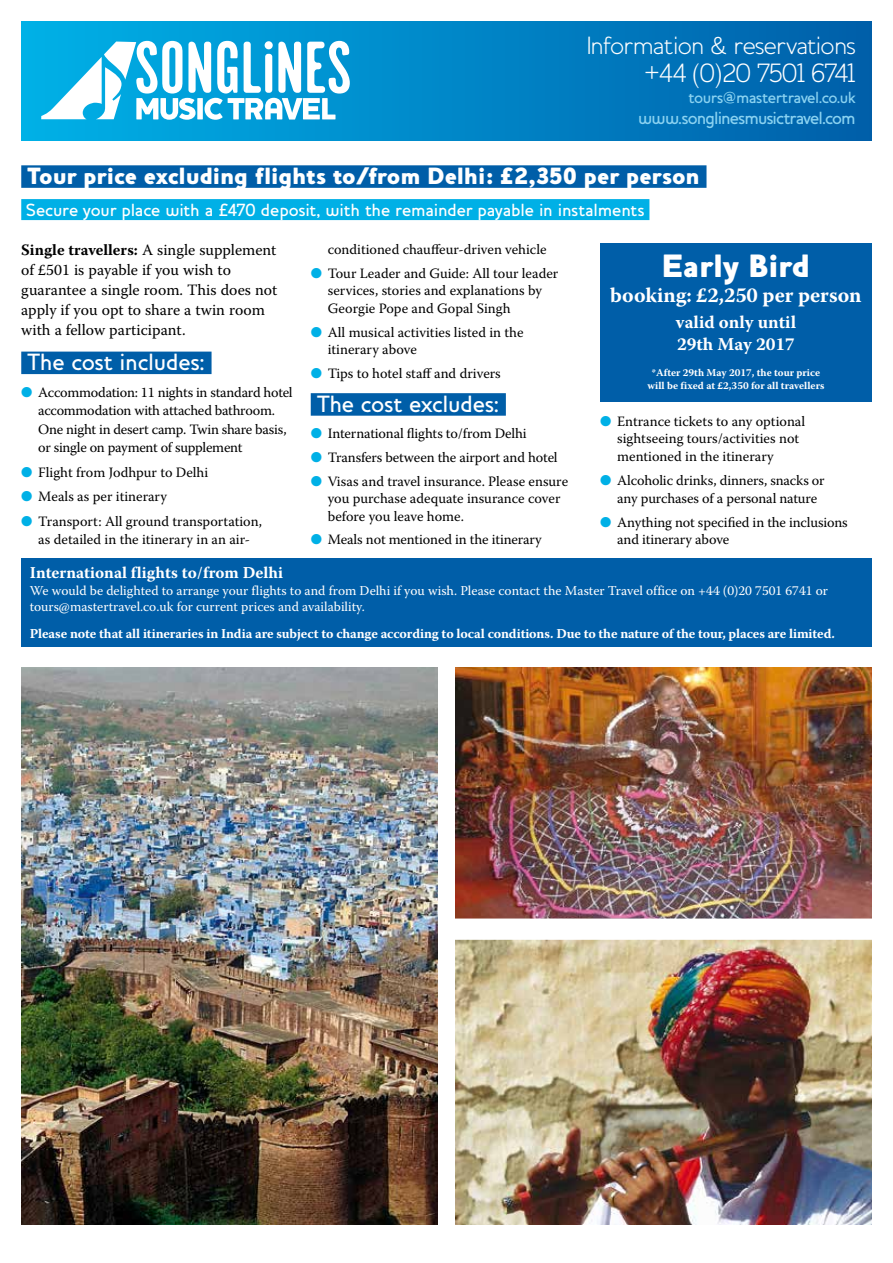
<style>
.page{position:relative;width:893px;height:1263px;background:#fff}
.page>*{position:absolute;margin:0;border:0;box-sizing:border-box;transform-origin:0 0}
.t1{font:800 33px "Houschka";letter-spacing:.005em;color:#fff}
.t2{font:300 27px "Houschka";letter-spacing:-.045em;color:#fff}
.t3{font:300 25.5px "Houschka";letter-spacing:-.03em;color:#fff}
.t4{font:800 24px "Houschka";letter-spacing:-.005em;color:#fff}
.t5{font:500 24px "Houschka";letter-spacing:-.005em;color:#fff}
.t6{font:700 21px "Warnock Pro";color:#fff}
.t7{font:500 18px "Houschka";letter-spacing:-.005em;color:#fff}
.t8{font:500 18px "Houschka";letter-spacing:-.045em;color:#8ad2f1}
.t9{font:700 18px/21.6px "Warnock Pro";color:#fff}
.t10{font:700 16.5px "Warnock Pro";color:#fff}
.t11{font:500 16.5px "Houschka";letter-spacing:-.03em;color:#8ad2f1}
.t12{font:15.75px/20.1px "Warnock Pro";color:#000}
.t13{font:14.25px/17.4px "Warnock Pro";color:#000}
.t14{font:14.25px/18.3px "Warnock Pro";letter-spacing:-.02em;color:#000}
.t15{font:13.5px/16.2px "Warnock Pro";color:#fff}
.t16{font:700 13.5px "Warnock Pro";letter-spacing:-.01em;color:#fff}
.t17{font:700 10.5px/13.5px "Warnock Pro";color:#fff;text-align:center}
.s1{font-weight:700}
.s2{color:#00b0e6}
</style>
<div class="page">
<div style="left:21px;top:352px;width:191px;height:22px;background:#005ea8"></div>
<div style="left:311px;top:393px;width:195px;height:23px;background:#005ea8"></div>
<img style="left:21px;top:668px;width:416px;height:557px">
<img style="left:455px;top:668px;width:417px;height:250px">
<img style="left:455px;top:940px;width:417px;height:285px">
<div style="left:21px;top:558px;width:851px;height:88px;background:#005ea8"></div>
<div style="left:600px;top:243px;width:272px;height:159px;background:#005ea8"></div>
<div style="left:21px;top:165px;width:685px;height:23px;background:#005ea8"></div>
<div style="left:21px;top:199px;width:628px;height:21px;background:#00b0e6"></div>
<div style="left:21px;top:21px;width:851px;height:119px;background:linear-gradient(to right,#00b1e7,#005fa9)"></div>
<svg style="left:41px;top:41px;width:309px;height:79px"></svg>
<div style="left:265px;top:41px;width:8px;height:8px;background:#fff;border-radius:50%"></div>
<h3 class="t3" style="left:586px;top:30px;width:271px">Information &amp; reservations</h3>
<h2 class="t2" style="left:644px;top:57px;width:213px">+44 (0)20 7501 6741</h2>
<p class="t11" style="left:689px;top:88px;width:169px">tours@mastertravel.co.uk</p>
<p class="t8" style="left:638px;top:107px;width:219px">www.songlinesmusictravel.com</p>
<h3 class="t4" style="left:28px;top:162px;width:673px">Tour price excluding flights to/from Delhi: £2,350 per person</h3>
<p class="t7" style="left:26px;top:199px;width:620px">Secure your place with a £470 deposit, with the remainder payable in instalments</p>
<p class="t12" style="left:21px;top:240px;width:258px"><span class="s1">Single travellers:</span> A single supplement of £501 is payable if you wish to guarantee a single room. This does not apply if you opt to share a twin room with a fellow participant.</p>
<h3 class="t5" style="left:28px;top:348px;width:178px">The cost includes:</h3>
<p class="t14" style="left:38px;top:383px;width:256px;text-indent:-17px"><span class="s2">●</span> Accommodation: 11 nights in standard hotel accommodation with attached bathroom.<br>One night in desert camp. Twin share basis, or single on payment of supplement</p>
<p class="t13" style="left:21px;top:463px;width:189px"><span class="s2">●</span> Flight from Jodhpur to Delhi</p>
<p class="t13" style="left:21px;top:488px;width:147px"><span class="s2">●</span> Meals as per itinerary</p>
<p class="t13" style="left:21px;top:512px;width:242px;line-height:18.3px;text-align:center"><span class="s2">●</span> Transport: All ground transportation, as detailed in the itinerary in an air-</p>
<p class="t13" style="left:328px;top:240px;width:220px">conditioned chauffeur-driven vehicle</p>
<p class="t13" style="left:328px;top:264px;width:232px;text-indent:-17px"><span class="s2">●</span> Tour Leader and Guide: All tour leader services, stories and explanations by<br>Georgie Pope and Gopal Singh</p>
<p class="t13" style="left:328px;top:323px;width:197px;text-indent:-17px"><span class="s2">●</span> All musical activities listed in the itinerary above</p>
<p class="t13" style="left:311px;top:364px;width:192px"><span class="s2">●</span> Tips to hotel staff and drivers</p>
<h3 class="t5" style="left:317px;top:390px;width:183px">The cost excludes:</h3>
<p class="t13" style="left:311px;top:424px;width:217px"><span class="s2">●</span> International flights to/from Delhi</p>
<p class="t13" style="left:311px;top:448px;width:248px"><span class="s2">●</span> Transfers between the airport and hotel</p>
<p class="t13" style="left:328px;top:472px;width:242px;text-indent:-17px"><span class="s2">●</span> Visas and travel insurance. Please ensure you purchase adequate insurance cover before you leave home.</p>
<p class="t13" style="left:311px;top:531px;width:233px"><span class="s2">●</span> Meals not mentioned in the itinerary</p>
<h1 class="t1" style="left:662px;top:246px;width:150px">Early Bird</h1>
<h3 class="t6" style="left:610px;top:283px;width:253px">booking: £2,250 per person</h3>
<p class="t9" style="left:676px;top:311px;width:122px">valid only until<br>29th May 2017</p>
<p class="t17" style="left:647px;top:365px;width:178px">*After 29th May 2017, the tour price will be fixed at £2,350 for all travellers</p>
<p class="t13" style="left:617px;top:412px;width:189px;text-indent:-17px"><span class="s2">●</span> Entrance tickets to any optional sightseeing tours/activities not mentioned in the itinerary</p>
<p class="t13" style="left:617px;top:471px;width:209px;text-indent:-17px"><span class="s2">●</span> Alcoholic drinks, dinners, snacks or any purchases of a personal nature</p>
<p class="t13" style="left:617px;top:513px;width:232px;text-indent:-17px"><span class="s2">●</span> Anything not specified in the inclusions and itinerary above</p>
<p class="t10" style="left:30px;top:563px;width:255px">International flights to/from Delhi</p>
<p class="t15" style="left:30px;top:582px;width:800px">We would be delighted to arrange your flights to and from Delhi if you wish. Please contact the Master Travel office on +44 (0)20 7501 6741 or tours@mastertravel.co.uk for current prices and availability.</p>
<p class="t16" style="left:30px;top:625px;width:807px">Please note that all itineraries in India are subject to change according to local conditions. Due to the nature of the tour, places are limited.</p>
</div>
